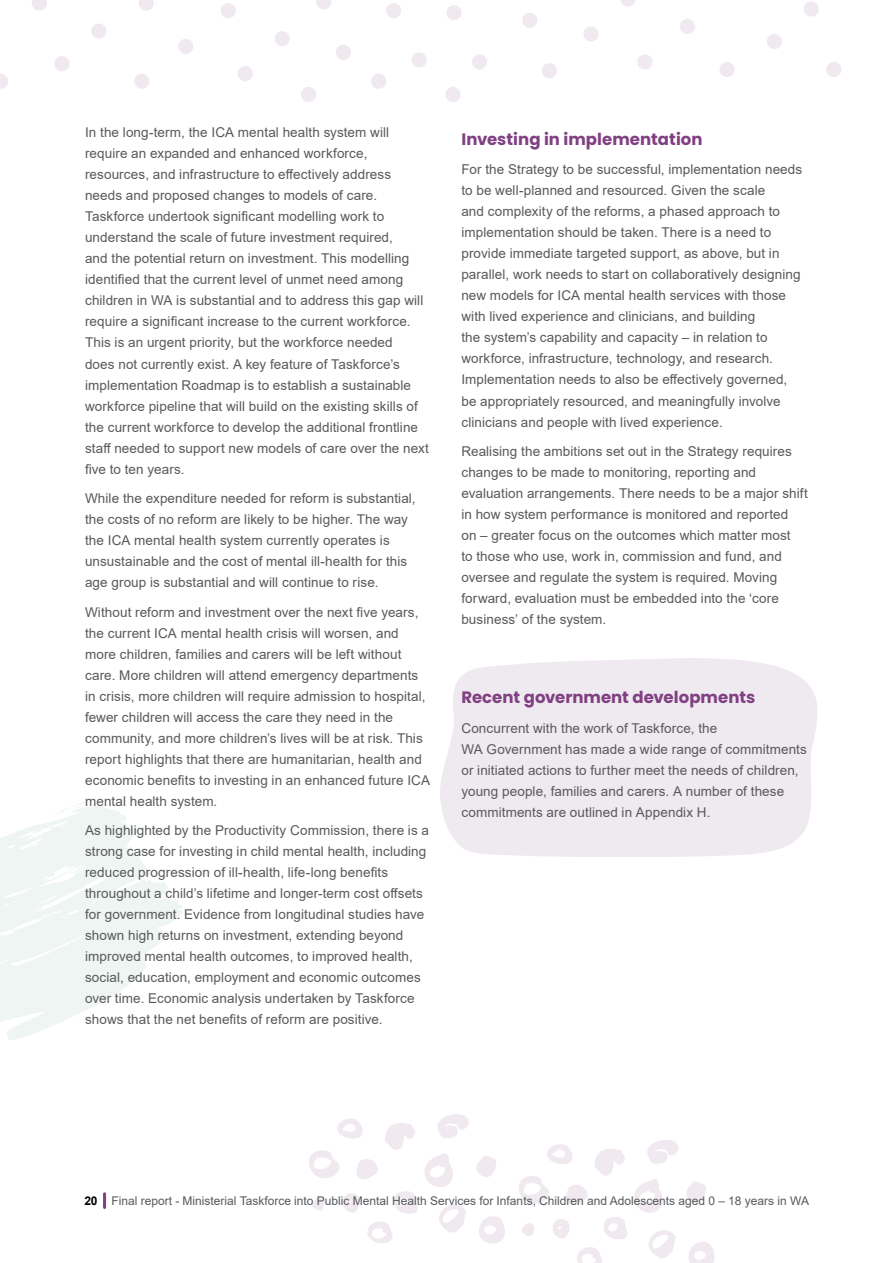
<style>
.page{position:relative;width:893px;height:1263px;background:#fff}
.page>*{position:absolute;margin:0;border:0;box-sizing:border-box;transform-origin:0 0}
.t1{font:700 16.5px "Poppins";color:#804082}
.t2{font:13.5px/21px "Arial";letter-spacing:.005em;color:#58595b}
.t3{font:12px "Arial";color:#58595b}
.s1{font-weight:700;color:#000}
</style>
<div class="page">
<svg style="left:134px;top:74px;width:15px;height:15px"></svg>
<svg style="left:32px;top:0;width:15px;height:11px"></svg>
<svg style="left:238px;top:66px;width:15px;height:15px"></svg>
<svg style="left:221px;top:3px;width:15px;height:15px"></svg>
<svg style="left:336px;top:45px;width:15px;height:15px"></svg>
<svg style="left:412px;top:52px;width:15px;height:15px"></svg>
<svg style="left:0;top:74px;width:8px;height:15px"></svg>
<svg style="left:316px;top:0;width:15px;height:10px"></svg>
<svg style="left:301px;top:87px;width:15px;height:15px"></svg>
<svg style="left:91px;top:24px;width:15px;height:15px"></svg>
<svg style="left:178px;top:39px;width:15px;height:15px"></svg>
<svg style="left:139px;top:0;width:15px;height:11px"></svg>
<svg style="left:386px;top:3px;width:15px;height:15px"></svg>
<svg style="left:371px;top:74px;width:15px;height:15px"></svg>
<svg style="left:54px;top:56px;width:16px;height:15px"></svg>
<svg style="left:275px;top:31px;width:15px;height:15px"></svg>
<svg style="left:826px;top:62px;width:15px;height:15px"></svg>
<svg style="left:621px;top:0;width:15px;height:7px"></svg>
<svg style="left:637px;top:54px;width:15px;height:15px"></svg>
<svg style="left:522px;top:13px;width:15px;height:15px"></svg>
<svg style="left:446px;top:5px;width:15px;height:15px"></svg>
<svg style="left:542px;top:63px;width:15px;height:15px"></svg>
<svg style="left:445px;top:87px;width:16px;height:15px"></svg>
<svg style="left:767px;top:34px;width:15px;height:15px"></svg>
<svg style="left:680px;top:19px;width:15px;height:15px"></svg>
<svg style="left:719px;top:62px;width:16px;height:15px"></svg>
<svg style="left:472px;top:54px;width:15px;height:15px"></svg>
<svg style="left:804px;top:1px;width:15px;height:16px"></svg>
<svg style="left:583px;top:26px;width:16px;height:16px"></svg>
<svg style="left:689px;top:1242px;width:26px;height:21px"></svg>
<svg style="left:686px;top:1181px;width:20px;height:22px"></svg>
<svg style="left:476px;top:1140px;width:202px;height:123px"></svg>
<svg style="left:309px;top:1114px;width:160px;height:129px"></svg>
<svg style="left:0;top:802px;width:183px;height:238px"></svg>
<svg style="left:440px;top:658px;width:377px;height:199px;background:#f0ebf1"></svg>
<svg style="left:103px;top:1194px;width:3px;height:13px"></svg>
<p class="t2" style="left:85px;top:122px;width:345px">In the long-term, the ICA mental health system will require an expanded and enhanced workforce, resources, and infrastructure to effectively address needs and proposed changes to models of care.<br>Taskforce undertook significant modelling work to understand the scale of future investment required,<br>and the potential return on investment. This modelling identified that the current level of unmet need among children in WA is substantial and to address this gap will require a significant increase to the current workforce.<br>This is an urgent priority, but the workforce needed<br>does not currently exist. A key feature of Taskforce’s implementation Roadmap is to establish a sustainable workforce pipeline that will build on the existing skills of the current workforce to develop the additional frontline staff needed to support new models of care over the next five to ten years.</p>
<p class="t2" style="left:85px;top:488px;width:332px">While the expenditure needed for reform is substantial, the costs of no reform are likely to be higher. The way the ICA mental health system currently operates is unsustainable and the cost of mental ill-health for this age group is substantial and will continue to rise.</p>
<p class="t2" style="left:85px;top:601px;width:346px">Without reform and investment over the next five years, the current ICA mental health crisis will worsen, and more children, families and carers will be left without care. More children will attend emergency departments in crisis, more children will require admission to hospital, fewer children will access the care they need in the community, and more children’s lives will be at risk. This report highlights that there are humanitarian, health and economic benefits to investing in an enhanced future ICA mental health system.</p>
<p class="t2" style="left:85px;top:820px;width:345px">As highlighted by the Productivity Commission, there is a strong case for investing in child mental health, including reduced progression of ill-health, life-long benefits throughout a child’s lifetime and longer-term cost offsets for government. Evidence from longitudinal studies have shown high returns on investment, extending beyond improved mental health outcomes, to improved health, social, education, employment and economic outcomes over time. Economic analysis undertaken by Taskforce shows that the net benefits of reform are positive.</p>
<p class="t1" style="left:461px;top:130px;width:243px">Investing in implementation</p>
<p class="t2" style="left:461px;top:159px;width:342px">For the Strategy to be successful, implementation needs to be well-planned and resourced. Given the scale<br>and complexity of the reforms, a phased approach to implementation should be taken. There is a need to provide immediate targeted support, as above, but in parallel, work needs to start on collaboratively designing new models for ICA mental health services with those with lived experience and clinicians, and building<br>the system’s capability and capacity – in relation to workforce, infrastructure, technology, and research.<br>Implementation needs to also be effectively governed, be appropriately resourced, and meaningfully involve clinicians and people with lived experience.</p>
<p class="t2" style="left:461px;top:441px;width:348px">Realising the ambitions set out in the Strategy requires changes to be made to monitoring, reporting and evaluation arrangements. There needs to be a major shift in how system performance is monitored and reported<br>on – greater focus on the outcomes which matter most<br>to those who use, work in, commission and fund, and oversee and regulate the system is required. Moving forward, evaluation must be embedded into the ‘core business’ of the system.</p>
<p class="t1" style="left:461px;top:688px;width:295px">Recent government developments</p>
<p class="t2" style="left:461px;top:717px;width:347px">Concurrent with the work of Taskforce, the<br>WA Government has made a wide range of commitments or initiated actions to further meet the needs of children, young people, families and carers. A number of these commitments are outlined in Appendix H.</p>
<p class="t3" style="left:85px;top:1192px;width:726px"><span class="s1">20</span> Final report - Ministerial Taskforce into Public Mental Health Services for Infants, Children and Adolescents aged 0 – 18 years in WA</p>
</div>
